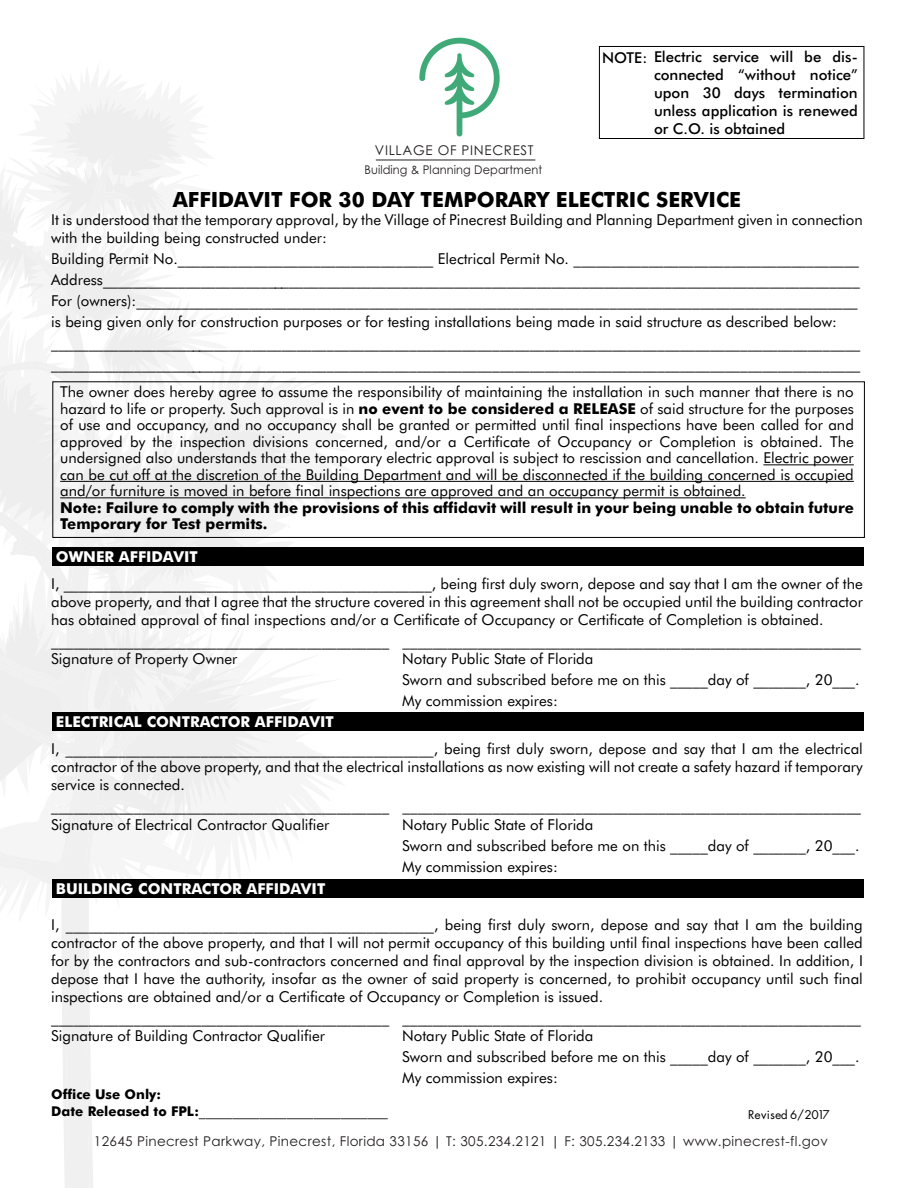
<style>
.page{position:relative;width:918px;height:1188px;background:#fff}
.page>*{position:absolute;margin:0;border:0;box-sizing:border-box;transform-origin:0 0}
.t1{font:700 21px "Futura BT";color:#000}
.t2{font:15px/18px "Futura BT";color:#000}
.t3{font:700 15px/16.5px "Futura BT";color:#000}
.t4{font:500 15px/18px "Futura BT";color:#000;text-align:justify}
.t5{font:700 15px "Futura BT";color:#fff}
.t6{font:13.5px "Century Gothic";letter-spacing:.025em;color:#231f20}
.t7{font:13.5px "Futura BT";color:#000}
.t8{font:700 13.5px "Futura BT";color:#000}
.t9{font:13.35px "Century Gothic";letter-spacing:.05em;color:#231f20}
.t10{font:12px "Century Gothic";letter-spacing:.01em;color:#231f20;scale:.94 1}
.t11{font:12px "Futura";color:#000}
.s1{font-weight:700}
</style>
<div class="page">
<hr style="left:376px;top:160px;width:159px;height:1px;background:#231f20">
<div style="left:599px;top:46px;width:265px;height:93px;border:1px solid #000"></div>
<hr style="left:763px;top:464px;width:91px;height:1px;background:#000">
<svg style="left:62px;top:924px;width:31px;height:264px;fill:#f0f0f1"></svg>
<svg style="left:0;top:93px;width:301px;height:831px"></svg>
<div style="left:53px;top:880px;width:811px;height:18px;background:#000"></div>
<div style="left:52px;top:713px;width:812px;height:18px;background:#000"></div>
<div style="left:52px;top:548px;width:811px;height:18px;background:#000"></div>
<hr style="left:60px;top:481px;width:794px;height:1px;background:#000">
<hr style="left:60px;top:497px;width:686px;height:1px;background:#000">
<div style="left:53px;top:382px;width:812px;height:156px;border:1px solid #000"></div>
<img style="left:419px;top:37px;width:81px;height:100px">
<p class="t4" style="left:654px;top:48px;width:205px;text-indent:-52px">NOTE: Electric service will be dis&shy;connected “without notice” upon 30 days termination unless application is renewed or C.O. is obtained</p>
<p class="t9" style="left:375px;top:142px;width:160px">VILLAGE OF PINECREST</p>
<p class="t10" style="left:364px;top:162px;width:191px">Building &amp; Planning Department</p>
<h1 class="t1" style="left:173px;top:186px;width:570px">AFFIDAVIT FOR 30 DAY TEMPORARY ELECTRIC SERVICE</h1>
<p class="t2" style="left:51px;top:210px;width:813px">It is understood that the temporary approval, by the Village of Pinecrest Building and Planning Department given in connection with the building being constructed under:</p>
<p class="t2" style="left:51px;top:249px;width:809px">Building Permit No.__________________________________ Electrical Permit No. ______________________________________</p>
<p class="t2" style="left:51px;top:270px;width:810px">Address_____________________________________________________________________________________________________</p>
<p class="t2" style="left:51px;top:291px;width:808px">For (owners):________________________________________________________________________________________________</p>
<p class="t2" style="left:51px;top:311px;width:811px;line-height:21px">is being given only for construction purposes or for testing installations being made in said structure as described below: ____________________________________________________________________________________________________________ ____________________________________________________________________________________________________________</p>
<p class="t2" style="left:60px;top:383px;width:795px;line-height:16.5px;text-align:justify">The owner does hereby agree to assume the responsibility of maintaining the installation in such manner that there is no hazard to life or property. Such approval is in <span class="s1">no event to be considered a RELEASE</span> of said structure for the purposes of use and occupancy, and no occupancy shall be granted or permitted until final inspections have been called for and approved by the inspection divisions concerned, and/or a Certificate of Occupancy or Completion is obtained. The undersigned also understands that the temporary electric approval is subject to rescission and cancellation. Electric power can be cut off at the discretion of the Building Department and will be disconnected if the building concerned is occupied and/or furniture is moved in before final inspections are approved and an occupancy permit is obtained.</p>
<p class="t3" style="left:60px;top:499px;width:795px">Note: Failure to comply with the provisions of this affidavit will result in your being unable to obtain future<br>Temporary for Test permits.</p>
<h2 class="t5" style="left:56px;top:548px;width:143px">OWNER AFFIDAVIT</h2>
<p class="t2" style="left:51px;top:575px;width:813px;text-align:justify">I, _________________________________________________, being first duly sworn, depose and say that I am the owner of the above property, and that I agree that the structure covered in this agreement shall not be occupied until the building contractor has obtained approval of final inspections and/or a Certificate of Occupancy or Certificate of Completion is obtained.</p>
<p class="t2" style="left:51px;top:632px;width:811px">_____________________________________________ _____________________________________________________________<br>Signature of Property Owner</p>
<p class="t2" style="left:402px;top:650px;width:193px">Notary Public State of Florida</p>
<p class="t2" style="left:402px;top:669px;width:459px;line-height:21px">Sworn and subscribed before me on this _____day of _______, 20___.<br>My commission expires:</p>
<h2 class="t5" style="left:56px;top:713px;width:279px">ELECTRICAL CONTRACTOR AFFIDAVIT</h2>
<p class="t2" style="left:51px;top:740px;width:813px;text-align:justify">I, _________________________________________________, being first duly sworn, depose and say that I am the electrical contractor of the above property, and that the electrical installations as now existing will not create a safety hazard if temporary service is connected.</p>
<p class="t2" style="left:51px;top:797px;width:811px">_____________________________________________ _____________________________________________________________<br>Signature of Electrical Contractor Qualifier</p>
<p class="t2" style="left:402px;top:815px;width:193px">Notary Public State of Florida</p>
<p class="t2" style="left:402px;top:835px;width:459px;line-height:21px">Sworn and subscribed before me on this _____day of _______, 20___.<br>My commission expires:</p>
<h2 class="t5" style="left:56px;top:880px;width:271px">BUILDING CONTRACTOR AFFIDAVIT</h2>
<p class="t2" style="left:51px;top:916px;width:813px;text-align:justify">I, _________________________________________________, being first duly sworn, depose and say that I am the building contractor of the above property, and that I will not permit occupancy of this building until final inspections have been called for by the contractors and sub-contractors concerned and final approval by the inspection division is obtained. In addition, I depose that I have the authority, insofar as the owner of said property is concerned, to prohibit occupancy until such final inspections are obtained and/or a Certificate of Occupancy or Completion is issued.</p>
<p class="t2" style="left:51px;top:1009px;width:811px">_____________________________________________ _____________________________________________________________<br>Signature of Building Contractor Qualifier</p>
<p class="t2" style="left:402px;top:1027px;width:193px">Notary Public State of Florida</p>
<p class="t2" style="left:402px;top:1046px;width:459px;line-height:21px">Sworn and subscribed before me on this _____day of _______, 20___.<br>My commission expires:</p>
<p class="t8" style="left:51px;top:1086px;width:111px">Office Use Only:</p>
<p class="t7" style="left:51px;top:1103px;width:338px"><span class="s1">Date Released to FPL:</span>____________________________</p>
<p class="t11" style="left:749px;top:1107px;width:83px">Revised 6/2017</p>
<p class="t6" style="left:94px;top:1133px;width:735px">12645 Pinecrest Parkway, Pinecrest, Florida 33156 | T: 305.234.2121 | F: 305.234.2133 | www.pinecrest-fl.gov</p>
</div>
